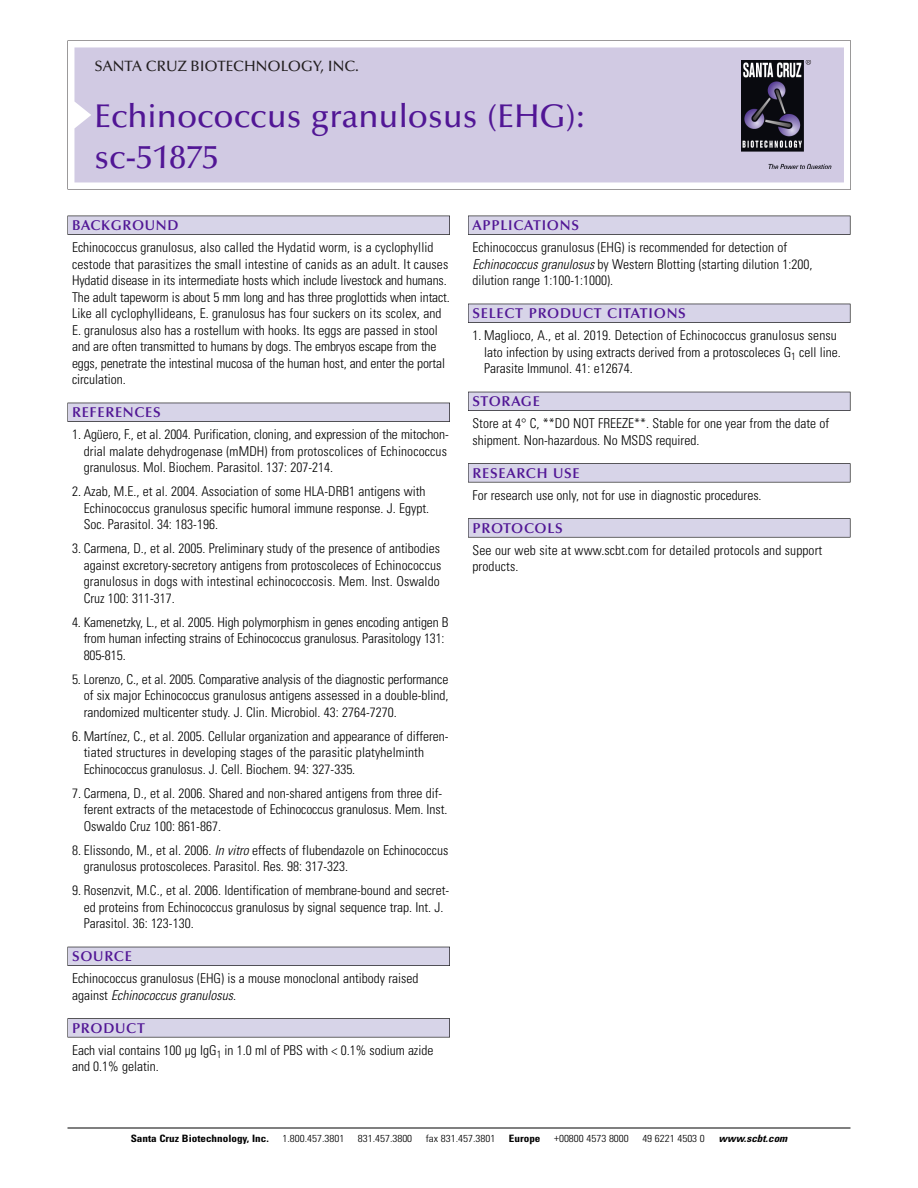
<style>
.page{position:relative;width:918px;height:1188px;background:#fff}
.page>*{position:absolute;margin:0;border:0;box-sizing:border-box;transform-origin:0 0}
.t1{font:500 33px/40.5px "Optima";color:#511695}
.t2{font:500 15px "Optima";color:#231f20}
.t3{font:600 14.25px "Optima";letter-spacing:.05em;color:#511695}
.t4{font:300 condensed 13.5px/16.5px "Univers";color:#000}
.t5{font:300 condensed 10.2px "Univers";color:#000;scale:1.1 1}
.t6{font:700 condensed 10.2px "Univers";color:#000;scale:1.1 1}
.t7{font:italic 700 condensed 10.2px "Univers";color:#000;scale:1.1 1}
.s1{font-style:italic}
</style>
<div class="page">
<svg style="left:74px;top:41px;width:777px;height:148px"></svg>
<div style="left:74px;top:47px;width:770px;height:135px;background:#d1cae3"></div>
<img style="left:741px;top:60px;width:90px;height:108px">
<div style="left:68px;top:216px;width:382px;height:19px;background:#535256"></div>
<div style="left:68px;top:216px;width:381px;height:18px;background:#d7d4e8"></div>
<div style="left:68px;top:403px;width:382px;height:19px;background:#525156"></div>
<div style="left:68px;top:403px;width:381px;height:18px;background:#d7d4e8"></div>
<div style="left:68px;top:947px;width:382px;height:19px;background:#515057"></div>
<div style="left:68px;top:947px;width:381px;height:18px;background:#d7d4e8"></div>
<div style="left:68px;top:1018px;width:382px;height:19px;background:#575659"></div>
<div style="left:68px;top:1019px;width:381px;height:18px;background:#d7d4e8"></div>
<div style="left:468px;top:216px;width:382px;height:19px;background:#535256"></div>
<div style="left:468px;top:216px;width:382px;height:18px;background:#d7d4e8"></div>
<div style="left:468px;top:304px;width:382px;height:19px;background:#525156"></div>
<div style="left:468px;top:304px;width:382px;height:18px;background:#d7d4e8"></div>
<div style="left:468px;top:392px;width:382px;height:19px;background:#515057"></div>
<div style="left:468px;top:392px;width:382px;height:18px;background:#d7d4e8"></div>
<div style="left:468px;top:463px;width:382px;height:19px;background:#575659"></div>
<div style="left:468px;top:464px;width:382px;height:18px;background:#d7d4e8"></div>
<svg style="left:468px;top:518px;width:382px;height:20px"></svg>
<div style="left:468px;top:519px;width:382px;height:18px;background:#d7d4e8"></div>
<hr style="left:68px;top:1128px;width:782px;height:1px;background:#000">
<p class="t2" style="left:94px;top:60px;width:266px">SANTA CRUZ BIOTECHNOLOGY, INC.</p>
<p class="t1" style="left:94px;top:99px;width:492px">Echinococcus granulosus (EHG): sc-51875</p>
<p class="t3" style="left:72px;top:219px;width:108px">BACKGROUND</p>
<p class="t4" style="left:72px;top:240px;width:379px">Echinococcus granulosus, also called the Hydatid worm, is a cyclophyllid cestode that parasitizes the small intestine of canids as an adult. It causes Hydatid disease in its intermediate hosts which include livestock and humans.<br>The adult tapeworm is about 5 mm long and has three proglottids when intact.<br>Like all cyclophyllideans, E. granulosus has four suckers on its scolex, and E. granulosus also has a rostellum with hooks. Its eggs are passed in stool and are often transmitted to humans by dogs. The embryos escape from the eggs, penetrate the intestinal mucosa of the human host, and enter the portal circulation.</p>
<p class="t3" style="left:72px;top:406px;width:90px">REFERENCES</p>
<p class="t4" style="left:84px;top:427px;width:367px;text-indent:-12px">1. Agüero, F., et al. 2004. Purification, cloning, and expression of the mitochon&shy;drial malate dehydrogenase (mMDH) from protoscolices of Echinococcus granulosus. Mol. Biochem. Parasitol. 137: 207-214.</p>
<p class="t4" style="left:84px;top:484px;width:347px;text-indent:-12px">2. Azab, M.E., et al. 2004. Association of some HLA-DRB1 antigens with<br>Echinococcus granulosus specific humoral immune response. J. Egypt.<br>Soc. Parasitol. 34: 183-196.</p>
<p class="t4" style="left:84px;top:541px;width:359px;text-align:justify;text-indent:-12px">3. Carmena, D., et al. 2005. Preliminary study of the presence of antibodies against excretory-secretory antigens from protoscoleces of Echinococcus granulosus in dogs with intestinal echinococcosis. Mem. Inst. Oswaldo Cruz 100: 311-317.</p>
<p class="t4" style="left:84px;top:615px;width:366px;text-indent:-12px">4. Kamenetzky, L., et al. 2005. High polymorphism in genes encoding antigen B from human infecting strains of Echinococcus granulosus. Parasitology 131:<br>805-815.</p>
<p class="t4" style="left:84px;top:672px;width:366px;text-align:justify;text-indent:-12px">5. Lorenzo, C., et al. 2005. Comparative analysis of the diagnostic performance of six major Echinococcus granulosus antigens assessed in a double-blind, randomized multicenter study. J. Clin. Microbiol. 43: 2764-7270.</p>
<p class="t4" style="left:84px;top:729px;width:366px;text-indent:-12px">6. Martínez, C., et al. 2005. Cellular organization and appearance of differen&shy;tiated structures in developing stages of the parasitic platyhelminth<br>Echinococcus granulosus. J. Cell. Biochem. 94: 327-335.</p>
<p class="t4" style="left:84px;top:786px;width:365px;text-indent:-12px">7. Carmena, D., et al. 2006. Shared and non-shared antigens from three dif&shy;ferent extracts of the metacestode of Echinococcus granulosus. Mem. Inst.<br>Oswaldo Cruz 100: 861-867.</p>
<p class="t4" style="left:84px;top:843px;width:366px;text-indent:-12px">8. Elissondo, M., et al. 2006. <span class="s1">In vitro</span> effects of flubendazole on Echinococcus granulosus protoscoleces. Parasitol. Res. 98: 317-323.</p>
<p class="t4" style="left:84px;top:883px;width:367px;text-indent:-12px">9. Rosenzvit, M.C., et al. 2006. Identification of membrane-bound and secret&shy;ed proteins from Echinococcus granulosus by signal sequence trap. Int. J.<br>Parasitol. 36: 123-130.</p>
<p class="t3" style="left:72px;top:950px;width:61px">SOURCE</p>
<p class="t4" style="left:72px;top:972px;width:348px">Echinococcus granulosus (EHG) is a mouse monoclonal antibody raised a g a i n s t <span class="s1">Echinococcus granulosus</span>.</p>
<p class="t3" style="left:72px;top:1022px;width:74px">PRODUCT</p>
<p class="t4" style="left:72px;top:1043px;width:363px">Each vial contains 100 µg IgG<sub>1</sub> in 1.0 ml of PBS with &lt; 0.1% sodium azide and 0.1% gelatin.</p>
<p class="t3" style="left:473px;top:219px;width:108px">APPLICATIONS</p>
<p class="t4" style="left:473px;top:240px;width:341px">Echinococcus granulosus (EHG) is recommended for detection of<br><span class="s1">Echinococcus granulosus</span>by Western Blotting (starting dilution 1:200, dilution range 1:100-1:1000).</p>
<p class="t3" style="left:473px;top:307px;width:215px">SELECT PRODUCT CITATIONS</p>
<p class="t4" style="left:484px;top:328px;width:358px;text-indent:-12px">1. Maglioco, A., et al. 2019. Detection of Echinococcus granulosus sensu lato infection by using extracts derived from a protoscoleces G<sub>1</sub> cell line.<br>Parasite Immunol. 41: e12674.</p>
<p class="t3" style="left:473px;top:395px;width:69px">STORAGE</p>
<p class="t4" style="left:473px;top:417px;width:358px">Store at 4° C, **DO NOT FREEZE**. Stable for one year from the date of shipment. Non-hazardous. No MSDS required.</p>
<p class="t3" style="left:473px;top:467px;width:109px">RESEARCH USE</p>
<p class="t4" style="left:473px;top:488px;width:291px">For research use only, not for use in diagnostic procedures.</p>
<p class="t3" style="left:473px;top:522px;width:92px">PROTOCOLS</p>
<p class="t4" style="left:473px;top:543px;width:351px">See our web site at www.scbt.com for detailed protocols and support products.</p>
<p class="t6" style="left:131px;top:1135px;width:127px">Santa Cruz Biotechnology, Inc.</p>
<p class="t5" style="left:282px;top:1135px;width:58px">1.800.457.3801</p>
<p class="t5" style="left:358px;top:1135px;width:51px">831.457.3800</p>
<p class="t5" style="left:426px;top:1135px;width:65px">fax 831.457.3801</p>
<p class="t6" style="left:509px;top:1135px;width:30px">Europe</p>
<p class="t5" style="left:554px;top:1135px;width:69px">+00800 4573 8000</p>
<p class="t5" style="left:642px;top:1135px;width:58px">49 6221 4503 0</p>
<p class="t7" style="left:719px;top:1135px;width:66px">www.scbt.com</p>
</div>
